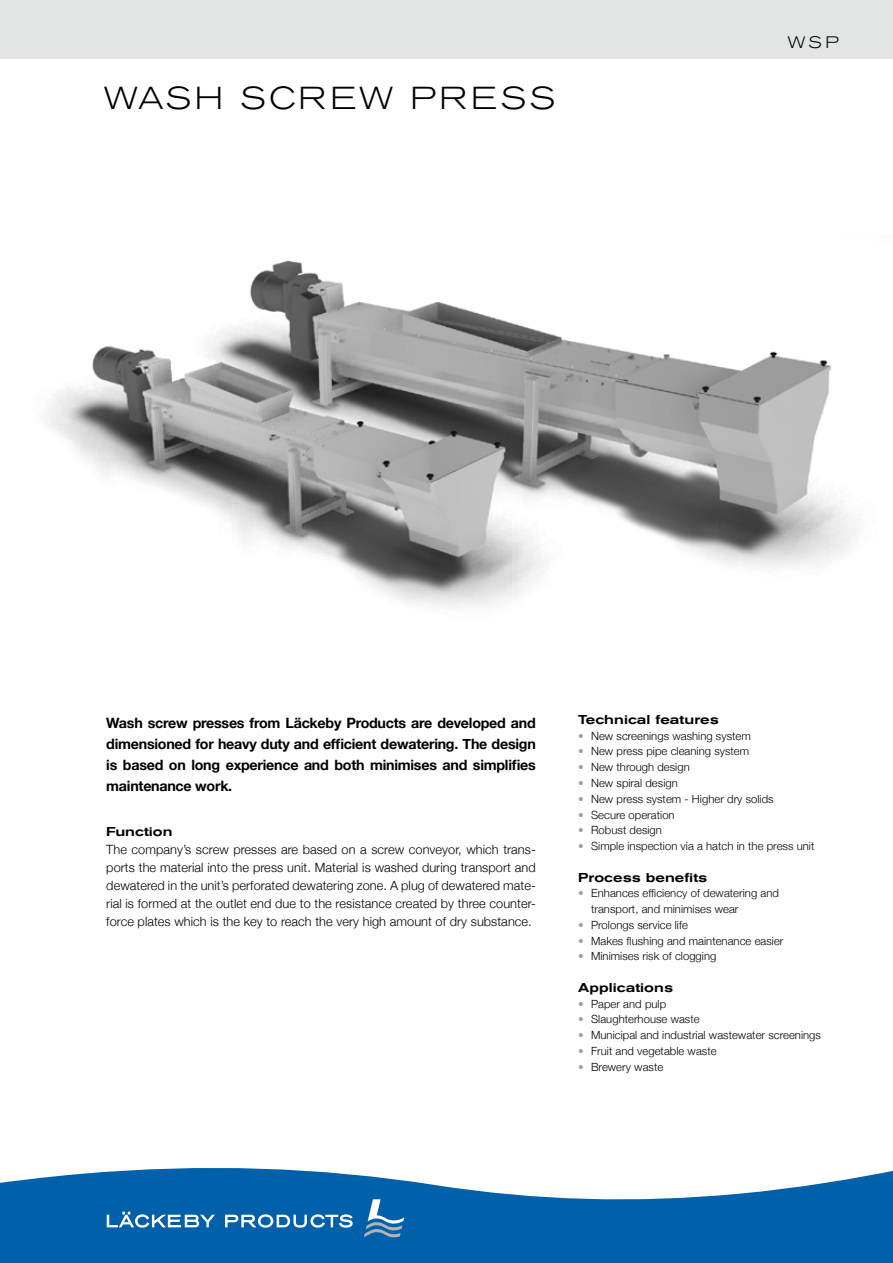
<style>
.page{position:relative;width:893px;height:1263px;background:#fff}
.page>*{position:absolute;margin:0;border:0;box-sizing:border-box;transform-origin:0 0}
.t1{font:300 expanded 31.5px "Akzidenz Grotesk BE";letter-spacing:.11em;color:#000}
.t2{font:300 expanded 16.5px "Akzidenz Grotesk BE";color:#000}
.t3{font:700 14.25px/21px "Helvetica Neue";letter-spacing:-.015em;color:#000;text-align:justify}
.t4{font:300 12.75px/18px "Helvetica Neue";letter-spacing:.005em;color:#000;text-align:justify}
.t5{font:500 expanded 12.75px "Akzidenz Grotesk BE";letter-spacing:.005em;color:#000}
.t6{font:300 11.25px/15.8px "Helvetica Neue";letter-spacing:.005em;color:#000}
.s1{color:#9c9e9f}
</style>
<div class="page">
<svg style="left:0;top:1168px;width:893px;height:95px;fill:#0060a9"></svg>
<div style="left:0;top:0;width:893px;height:58px;background:#e3e4e4"></div>
<svg style="left:364px;top:1199px;width:40px;height:38px;background:#4285b8"></svg>
<svg style="left:106px;top:1211px;width:110px;height:17px"></svg>
<svg style="left:224px;top:1214px;width:130px;height:14px"></svg>
<img style="left:46px;top:260px;width:811px;height:347px">
<h1 class="t1" style="left:104px;top:80px;width:424px">WASH SCREW PRESS</h1>
<h2 class="t2" style="left:788px;top:32px;width:53px">Wsp</h2>
<p class="t3" style="left:106px;top:712px;width:431px">Wash screw presses from Läckeby Products are developed and dimensioned for heavy duty and efficient dewatering. The design is based on long experience and both minimises and simplifies maintenance work.</p>
<p class="t5" style="left:106px;top:824px;width:68px">Function</p>
<p class="t4" style="left:106px;top:840px;width:431px">The company’s screw presses are based on a screw conveyor, which trans&shy;ports the material into the press unit. Material is washed during transport and dewatered in the unit’s perforated dewatering zone. A plug of dewatered mate&shy;rial is formed at the outlet end due to the resistance created by three counter&shy;force plates which is the key to reach the very high amount of dry substance.</p>
<p class="t5" style="left:578px;top:712px;width:142px">Technical features</p>
<p class="t6" style="left:578px;top:728px;width:174px"><span class="s1">•</span> New screenings washing system</p>
<p class="t6" style="left:578px;top:743px;width:172px"><span class="s1">•</span> New press pipe cleaning system</p>
<p class="t6" style="left:578px;top:759px;width:113px"><span class="s1">•</span> New through design</p>
<p class="t6" style="left:578px;top:775px;width:101px"><span class="s1">•</span> New spiral design</p>
<p class="t6" style="left:578px;top:791px;width:197px"><span class="s1">•</span> New press system - Higher dry solids</p>
<p class="t6" style="left:578px;top:806px;width:98px"><span class="s1">•</span> Secure operation</p>
<p class="t6" style="left:578px;top:822px;width:85px"><span class="s1">•</span> Robust design</p>
<p class="t6" style="left:578px;top:838px;width:238px"><span class="s1">•</span> Simple inspection via a hatch in the press unit</p>
<p class="t5" style="left:578px;top:870px;width:130px">Process benefits</p>
<p class="t6" style="left:591px;top:885px;width:189px;text-indent:-13px"><span class="s1">•</span> Enhances efficiency of dewatering and transport, and minimises wear</p>
<p class="t6" style="left:578px;top:917px;width:111px"><span class="s1">•</span> Prolongs service life</p>
<p class="t6" style="left:578px;top:932px;width:207px"><span class="s1">•</span> Makes flushing and maintenance easier</p>
<p class="t6" style="left:578px;top:948px;width:140px"><span class="s1">•</span> Minimises risk of clogging</p>
<p class="t5" style="left:578px;top:980px;width:96px">Applications</p>
<p class="t6" style="left:578px;top:995px;width:89px"><span class="s1">•</span> Paper and pulp</p>
<p class="t6" style="left:578px;top:1011px;width:123px"><span class="s1">•</span> Slaughterhouse waste</p>
<p class="t6" style="left:578px;top:1027px;width:244px"><span class="s1">•</span> Municipal and industrial wastewater screenings</p>
<p class="t6" style="left:578px;top:1043px;width:140px"><span class="s1">•</span> Fruit and vegetable waste</p>
<p class="t6" style="left:578px;top:1058px;width:86px"><span class="s1">•</span> Brewery waste</p>
</div>
